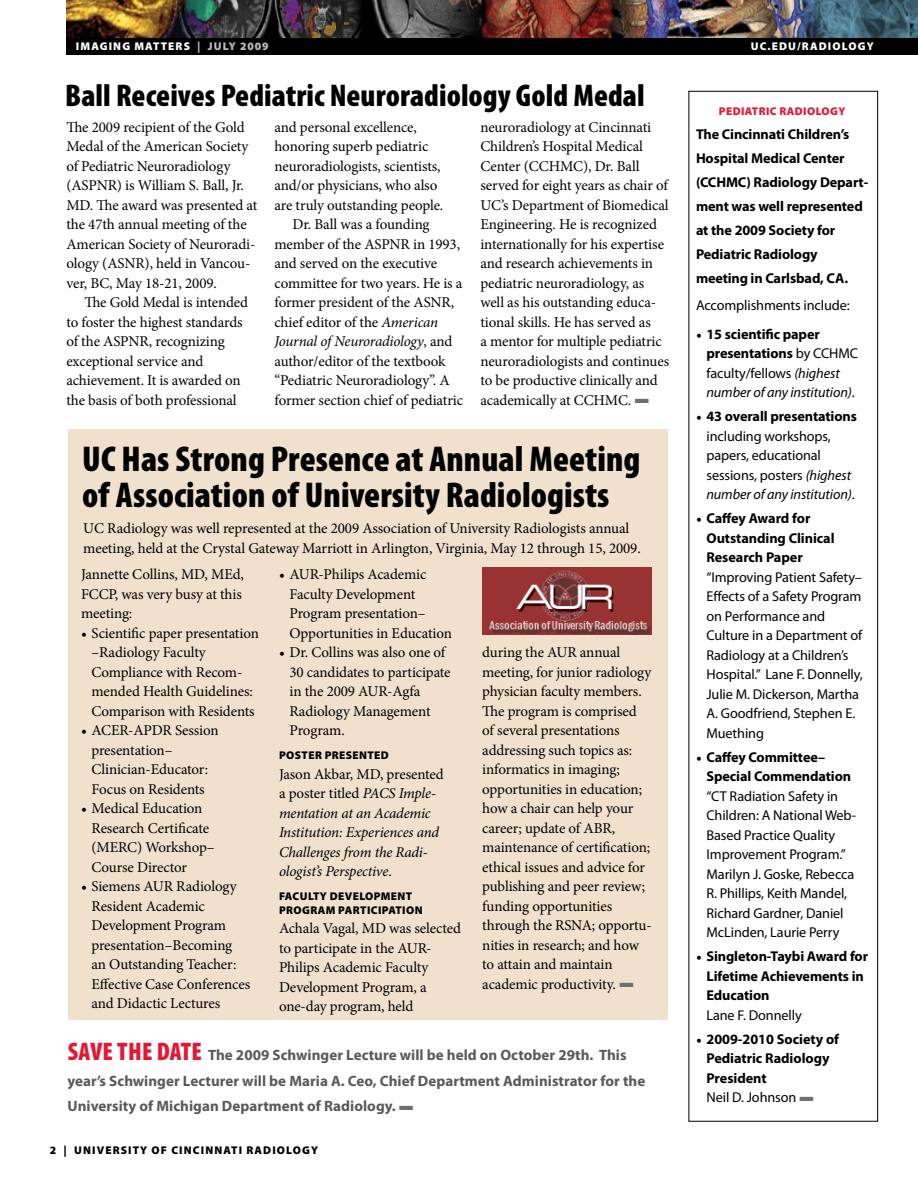
<style>
.page{position:relative;width:918px;height:1188px;background:#fff}
.page>*{position:absolute;margin:0;border:0;box-sizing:border-box;transform-origin:0 0}
.t1{font:900 condensed 36px/36px "Myriad Pro";letter-spacing:.005em;color:#000}
.t2{font:900 condensed 31.5px "Myriad Pro";letter-spacing:.005em;color:#000}
.t3{font:15px/19.5px "Minion Pro";letter-spacing:-.01em;color:#000}
.t4{font:700 15px/25.5px "Myriad Pro";letter-spacing:.005em;color:#58595b}
.t5{font:italic 15px/19.5px "Minion Pro";letter-spacing:-.015em;color:#000}
.t6{font:14.25px/19.5px "Myriad Pro";letter-spacing:-.01em;color:#000}
.t7{font:700 14.25px/19.5px "Myriad Pro";letter-spacing:-.01em;color:#000}
.t8{font:italic 14.25px/19.5px "Myriad Pro";letter-spacing:-.01em;color:#000}
.t9{font:900 11.25px/13.5px "Myriad Pro";letter-spacing:.035em;color:#000}
.t10{font:900 11.25px "Myriad Pro";letter-spacing:.1em;color:#fff}
.t11{font:900 11.25px "Myriad Pro";letter-spacing:.1em;color:#000}
.t12{font:900 11.25px "Myriad Pro";letter-spacing:.035em;color:#e31836}
.t13{font:6px "Zapf Dingbats ITC";color:#6d6f71;scale:3.25 1}
.s1{color:#bcbdbf}
.s2{font-style:italic}
.s3{font-style:normal}
.s4{font-weight:900;font-stretch:condensed;font-size:25.5px;color:#e31836}
.s5{font-family:"Minion Pro";font-style:normal;font-size:15px}
.s6{font-weight:700;font-style:normal}
.s7{font-family:"Minion Pro";font-size:15px}
.s8{font-weight:700}
.s9{font-family:"Minion Pro";font-weight:400;font-size:15px}
</style>
<div class="page">
<img style="left:67px;top:0;width:851px;height:38px">
<div style="left:69px;top:429px;width:599px;height:591px;background:#f0e0cc"></div>
<div style="left:688px;top:91px;width:190px;height:1031px;border:1px solid #000"></div>
<div style="left:66px;top:38px;width:852px;height:17px;background:#000"></div>
<img style="left:483px;top:567px;width:169px;height:68px">
<p class="t10" style="left:76px;top:39px;width:194px">IMAGING MATTERS <span class="s1">| JULY 2009</span></p>
<p class="t10" style="left:751px;top:39px;width:124px">UC.EDU/RADIOLOGY</p>
<h2 class="t2" style="left:65px;top:75px;width:581px">Ball Receives Pediatric Neuroradiology Gold Medal</h2>
<p class="t3" style="left:66px;top:117px;width:192px">The 2009 recipient of the Gold<br>Medal of the American Society of Pediatric Neuroradiology (ASPNR) is William S. Ball, Jr.<br>MD. The award was presented at the 47th annual meeting of the<br>American Society of Neuroradi&shy;ology (ASNR), held in Vancou&shy;ver, BC, May 18-21, 2009.</p>
<p class="t3" style="left:66px;top:293px;width:183px;text-indent:18px">The Gold Medal is intended to foster the highest standards of the ASPNR, recognizing exceptional service and achievement. It is awarded on the basis of both professional</p>
<h1 class="t1" style="left:82px;top:440px;width:560px">UC Has Strong Presence at Annual Meeting of Association of University Radiologists</h1>
<p class="t3" style="left:274px;top:117px;width:144px">and personal excellence,</p>
<p class="t3" style="left:274px;top:137px;width:155px">honoring superb pediatric</p>
<p class="t3" style="left:274px;top:156px;width:168px">neuroradiologists, scientists,</p>
<p class="t3" style="left:274px;top:176px;width:164px">and/or physicians, who also</p>
<p class="t3" style="left:274px;top:195px;width:170px">are truly outstanding people.</p>
<p class="t3" style="left:292px;top:215px;width:139px">Dr. Ball was a founding</p>
<p class="t3" style="left:274px;top:234px;width:187px">member of the ASPNR in 1993,</p>
<p class="t3" style="left:274px;top:254px;width:164px">and served on the executive</p>
<p class="t3" style="left:274px;top:273px;width:190px">committee for two years. He is a</p>
<p class="t3" style="left:274px;top:293px;width:181px">former president of the ASNR,</p>
<p class="t3" style="left:274px;top:312px;width:165px">chief editor of the <span class="s2">American</span></p>
<p class="t5" style="left:274px;top:332px;width:180px">Journal of Neuroradiology<span class="s3">, and</span></p>
<p class="t3" style="left:274px;top:351px;width:173px">author/editor of the textbook</p>
<p class="t3" style="left:274px;top:371px;width:177px">“Pediatric Neuroradiology”. A</p>
<p class="t3" style="left:274px;top:390px;width:190px">former section chief of pediatric</p>
<p class="t3" style="left:480px;top:117px;width:190px">neuroradiology at Cincinnati<br>Children’s Hospital Medical<br>Center (CCHMC), Dr. Ball served for eight years as chair of<br>UC’s Department of Biomedical<br>Engineering. He is recognized internationally for his expertise and research achievements in pediatric neuroradiology, as well as his outstanding educa&shy;tional skills. He has served as<br>a mentor for multiple pediatric neuroradiologists and continues to be productive clinically and academically at CCHMC.</p>
<p class="t13" style="left:635px;top:398px;width:6px">■</p>
<p class="t3" style="left:83px;top:519px;width:559px">UC Radiology was well represented at the 2009 Association of University Radiologists annual meeting, held at the Crystal Gateway Marriott in Arlington, Virginia, May 12 through 15, 2009.</p>
<p class="t3" style="left:81px;top:565px;width:165px">Jannette Collins, MD, MEd,<br>FCCP, was very busy at this meeting:</p>
<p class="t3" style="left:92px;top:623px;width:169px;text-indent:-10px">• Scientific paper presentation –Radiology Faculty<br>Compliance with Recom&shy;mended Health Guidelines:<br>Comparison with Residents</p>
<p class="t3" style="left:92px;top:721px;width:129px;text-indent:-10px">• ACER-APDR Session presentation–<br>Clinician-Educator:<br>Focus on Residents</p>
<p class="t3" style="left:92px;top:799px;width:125px;text-indent:-10px">• Medical Education<br>Research Certificate (MERC) Workshop–<br>Course Director</p>
<p class="t3" style="left:92px;top:877px;width:160px;text-indent:-10px">• Siemens AUR Radiology<br>Resident Academic<br>Development Program presentation–Becoming an Outstanding Teacher:<br>Effective Case Conferences and Didactic Lectures</p>
<p class="t3" style="left:290px;top:565px;width:164px;text-indent:-10px">• AUR-Philips Academic<br>Faculty Development<br>Program presentation–<br>Opportunities in Education</p>
<p class="t3" style="left:290px;top:643px;width:163px;text-indent:-10px">• Dr. Collins was also one of<br>30 candidates to participate in the 2009 AUR-Agfa<br>Radiology Management<br>Program.</p>
<p class="t9" style="left:279px;top:748px;width:110px">POSTER PRESENTED</p>
<p class="t5" style="left:279px;top:764px;width:166px"><span class="s3">Jason Akbar, MD, presented a poster titled</span> PACS Imple&shy;mentation at an Academic<br>Institution: Experiences and<br>Challenges from the Radi&shy;ologist’s Perspective<span class="s3">.</span></p>
<p class="t9" style="left:279px;top:889px;width:145px">FACULTY DEVELOPMENT<br>PROGRAM PARTICIPATION</p>
<p class="t3" style="left:279px;top:919px;width:184px">Achala Vagal, MD was selected to participate in the AUR-<br>Philips Academic Faculty<br>Development Program, a one-day program, held</p>
<p class="t3" style="left:482px;top:643px;width:171px">during the AUR annual meeting, for junior radiology physician faculty members.<br>The program is comprised of several presentations addressing such topics as: informatics in imaging; opportunities in education; how a chair can help your career; update of ABR, maintenance of certification; ethical issues and advice for publishing and peer review; funding opportunities through the RSNA; opportu&shy;nities in research; and how to attain and maintain academic productivity.</p>
<p class="t13" style="left:619px;top:982px;width:6px">■</p>
<p class="t4" style="left:68px;top:1042px;width:579px"><span class="s4">Save the Date</span> The 2009 Schwinger Lecture will be held on October 29th. This year’s Schwinger Lecturer will be Maria A. Ceo, Chief Department Administrator for the<br>University of Michigan Department of Radiology.</p>
<p class="t13" style="left:399px;top:1105px;width:6px">■</p>
<p class="t11" style="left:50px;top:1143px;width:270px">2 | UNIVERSITY OF CINCINNATI RADIOLOGY</p>
<p class="t12" style="left:719px;top:104px;width:128px">PEDIATRIC RADIOLOGY</p>
<p class="t7" style="left:696px;top:122px;width:174px;line-height:24px">The Cincinnati Children’s<br>Hospital Medical Center (CCHMC) Radiology Depart&shy;ment was well represented at the 2009 Society for<br>Pediatric Radiology meeting in Carlsbad, CA.</p>
<p class="t6" style="left:696px;top:296px;width:155px">Accomplishments include:</p>
<p class="t8" style="left:706px;top:324px;width:153px;text-indent:-10px"><span class="s5">•</span> <span class="s6">15 scientific paper presentations</span> <span class="s3">by CCHMC faculty/fellows</span> (highest number of any institution)<span class="s3">.</span></p>
<p class="t6" style="left:706px;top:407px;width:152px;text-indent:-10px"><span class="s7">•</span> <span class="s8">43 overall presentations </span>including workshops, papers, educational sessions, posters <span class="s2">(highest number of any institution)</span>.</p>
<p class="t7" style="left:706px;top:508px;width:130px;text-indent:-10px"><span class="s9">•</span> Caffey Award for<br>Outstanding Clinical<br>Research Paper</p>
<p class="t6" style="left:706px;top:567px;width:158px">“Improving Patient Safety–<br>Effects of a Safety Program on Performance and<br>Culture in a Department of<br>Radiology at a Children’s<br>Hospital.” Lane F. Donnelly,<br>Julie M. Dickerson, Martha<br>A. Goodfriend, Stephen E.<br>Muething</p>
<p class="t7" style="left:706px;top:747px;width:146px;text-indent:-10px"><span class="s9">•</span> Caffey Committee–<br>Special Commendation</p>
<p class="t6" style="left:706px;top:786px;width:151px">“CT Radiation Safety in<br>Children: A National Web-<br>Based Practice Quality<br>Improvement Program.”<br>Marilyn J. Goske, Rebecca<br>R. Phillips, Keith Mandel,<br>Richard Gardner, Daniel<br>McLinden, Laurie Perry</p>
<p class="t7" style="left:706px;top:946px;width:163px;text-indent:-10px"><span class="s9">•</span> Singleton-Taybi Award for<br>Lifetime Achievements in<br>Education</p>
<p class="t6" style="left:706px;top:1005px;width:97px">Lane F. Donnelly</p>
<p class="t7" style="left:706px;top:1029px;width:134px;text-indent:-10px"><span class="s9">•</span> 2009-2010 Society of<br>Pediatric Radiology<br>President</p>
<p class="t6" style="left:706px;top:1088px;width:91px">Neil D. Johnson</p>
<p class="t13" style="left:799px;top:1096px;width:6px">■</p>
</div>
